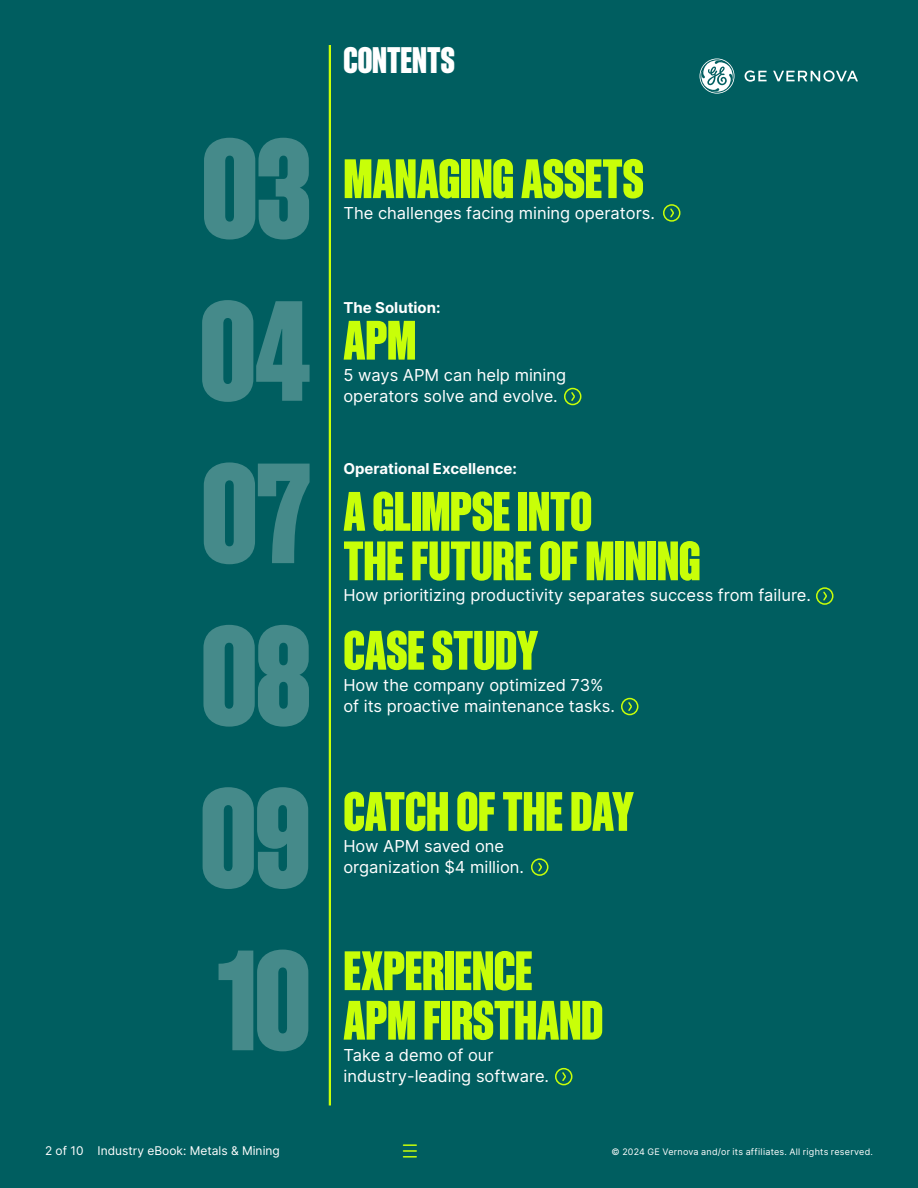
<style>
.page{position:relative;width:918px;height:1188px;background:#005e60}
.page>*{position:absolute;margin:0;border:0;box-sizing:border-box;transform-origin:0 0}
.t1{font:800 138.6px "Sons Condensed";letter-spacing:-.01em;color:#458a8a}
.t2{font:800 54px/49.5px "Sons Condensed";letter-spacing:-.005em;color:#c8ff08}
.t3{font:800 36px "Sons Condensed";color:#fff}
.t4{font:16.5px/21px "Inter";color:#fff}
.t5{font:700 15px "Inter";color:#fff}
.t6{font:12px "Inter";color:#fff}
.t7{font:9px "Inter";letter-spacing:.03em;color:#fff}
</style>
<div class="page">
<svg style="left:404px;top:1144px;width:12px;height:14px"></svg>
<svg style="left:700px;top:59px;width:158px;height:35px"></svg>
<hr style="left:329px;top:45px;width:2px;height:1061px;background:#c8ff08">
<div style="left:663px;top:204px;width:17px;height:18px;border:2px solid #c8ff08;border-radius:50%"></div>
<svg style="left:670px;top:207px;width:5px;height:12px"></svg>
<div style="left:564px;top:388px;width:17px;height:17px;border:2px solid #c8ff08;border-radius:50%"></div>
<svg style="left:571px;top:391px;width:5px;height:11px"></svg>
<div style="left:816px;top:587px;width:17px;height:18px;border:2px solid #c8ff08;border-radius:50%"></div>
<svg style="left:823px;top:590px;width:5px;height:12px"></svg>
<div style="left:621px;top:698px;width:17px;height:17px;border:2px solid #c8ff08;border-radius:50%"></div>
<svg style="left:628px;top:701px;width:5px;height:11px"></svg>
<div style="left:531px;top:858px;width:17px;height:18px;border:2px solid #c8ff08;border-radius:50%"></div>
<svg style="left:538px;top:861px;width:5px;height:12px"></svg>
<div style="left:555px;top:1068px;width:17px;height:17px;border:2px solid #c8ff08;border-radius:50%"></div>
<svg style="left:562px;top:1071px;width:5px;height:11px"></svg>
<h1 class="t1" style="left:201px;top:113px;width:111px">03</h1>
<h1 class="t1" style="left:199px;top:275px;width:113px">04</h1>
<h1 class="t1" style="left:201px;top:437px;width:111px">07</h1>
<h3 class="t3" style="left:343px;top:40px;width:113px">CONTENTS</h3>
<h2 class="t2" style="left:343px;top:154px;width:302px">MANAGING ASSETS</h2>
<p class="t4" style="left:343px;top:202px;width:313px">The challenges facing mining operators.</p>
<p class="t5" style="left:343px;top:297px;width:99px">The Solution:</p>
<h2 class="t2" style="left:343px;top:315px;width:74px">APM</h2>
<p class="t4" style="left:343px;top:364px;width:224px">5 ways APM can help mining operators solve and evolve.</p>
<p class="t5" style="left:343px;top:458px;width:175px">Operational Excellence:</p>
<h2 class="t2" style="left:343px;top:486px;width:359px">A GLIMPSE INTO<br>THE FUTURE OF MINING</h2>
<p class="t4" style="left:343px;top:584px;width:469px">How prioritizing productivity separates success from failure.</p>
<h1 class="t1" style="left:201px;top:600px;width:112px">08</h1>
<h2 class="t2" style="left:343px;top:625px;width:196px">CASE STUDY</h2>
<p class="t4" style="left:343px;top:674px;width:273px">How the company optimized 73% of its proactive maintenance tasks.</p>
<h1 class="t1" style="left:200px;top:762px;width:113px">09</h1>
<h2 class="t2" style="left:343px;top:786px;width:292px">CATCH OF THE DAY</h2>
<p class="t4" style="left:343px;top:835px;width:182px">How APM saved one organization $4 million.</p>
<h1 class="t1" style="left:218px;top:924px;width:95px">10</h1>
<h2 class="t2" style="left:343px;top:946px;width:261px">EXPERIENCE<br>APM FIRSTHAND</h2>
<p class="t4" style="left:343px;top:1044px;width:207px">Take a demo of our industry-leading software.</p>
<p class="t6" style="left:45px;top:1142px;width:236px">2 of 10 Industry eBook: Metals &amp; Mining</p>
<p class="t7" style="left:612px;top:1146px;width:263px">© 2024 GE Vernova and/or its affiliates. All rights reserved.</p>
</div>
